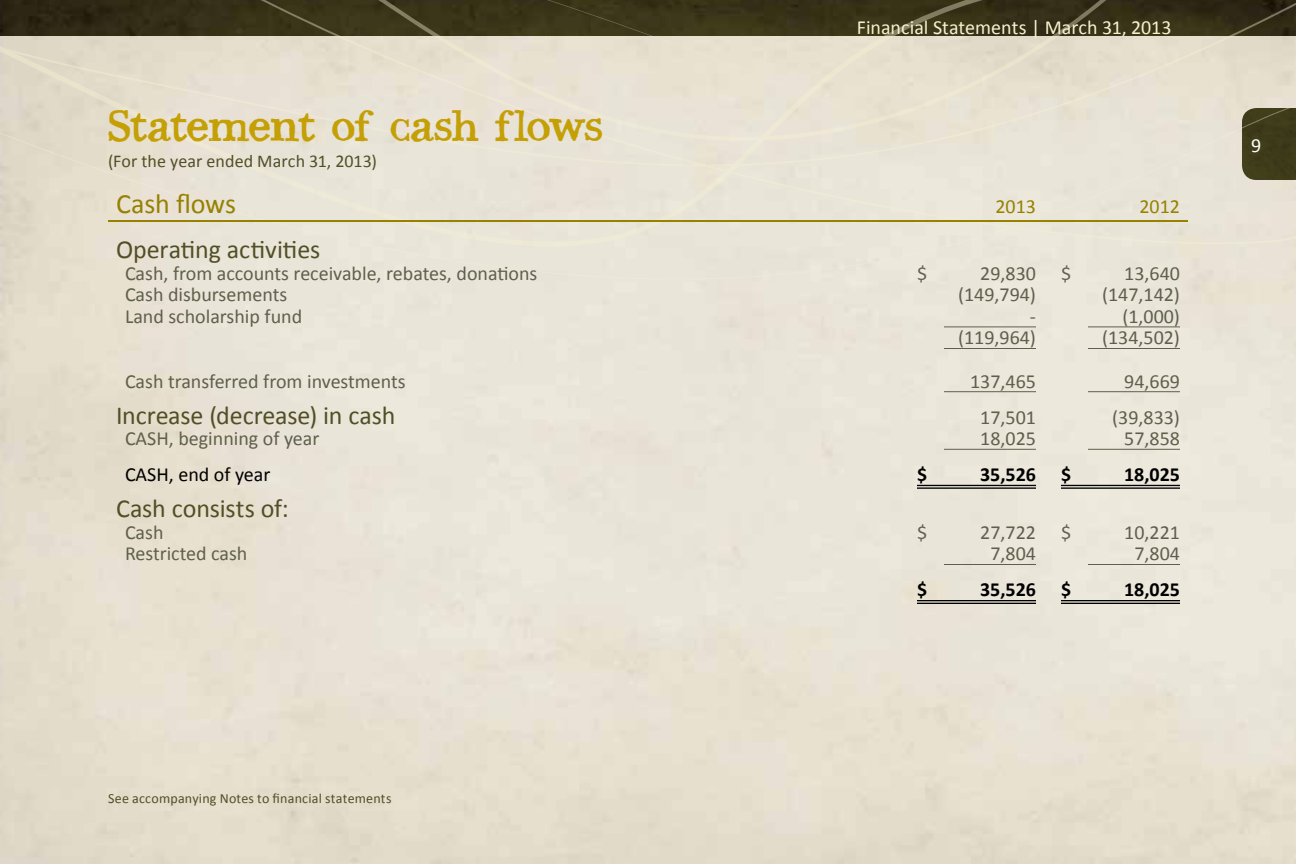
<style>
.page{position:relative;width:1296px;height:864px;background:#fff}
.page>*{position:absolute;margin:0;border:0;box-sizing:border-box;transform-origin:0 0}
.t1{font:44px "Bodoni Hand";letter-spacing:-.02em;color:#c4a006}
.t2{font:28px "Calibri";letter-spacing:-.01em;color:#968100}
.t3{font:26px "Calibri";letter-spacing:-.005em;color:#524f26}
.t4{font:20px "Calibri";color:#5f604b}
.t5{font:20px "Calibri";color:#f6f1cd}
.t6{font:700 20px "Calibri";color:#000}
.t7{font:20px "Calibri";color:#000}
.t8{font:20px "Calibri";color:#968100}
.t9{font:20px "Calibri";color:#fff}
.t10{font:18px "Calibri";letter-spacing:.005em;color:#524f26}
.t11{font:14px "Calibri";letter-spacing:.015em;color:#524f26}
</style>
<div class="page">
<svg style="left:0;top:247px;width:1296px;height:31px;background:#e8e3d7"></svg>
<svg style="left:0;top:0;width:1296px;height:247px;background:#cbc5b5"></svg>
<hr style="left:108px;top:220px;width:792px;height:2px;background:#968100">
<hr style="left:900px;top:220px;width:144px;height:2px;background:#968100">
<hr style="left:1044px;top:220px;width:144px;height:2px;background:#968100">
<hr style="left:944px;top:326px;width:92px;height:1px;background:#5f604b">
<hr style="left:1088px;top:326px;width:92px;height:1px;background:#5f604b">
<hr style="left:944px;top:348px;width:92px;height:1px;background:#5f604b">
<hr style="left:1088px;top:348px;width:92px;height:1px;background:#5f604b">
<hr style="left:944px;top:391px;width:92px;height:1px;background:#5f604b">
<hr style="left:1088px;top:391px;width:92px;height:1px;background:#5f604b">
<hr style="left:944px;top:449px;width:92px;height:1px;background:#5f604b">
<hr style="left:1088px;top:449px;width:92px;height:1px;background:#5f604b">
<hr style="left:917px;top:485px;width:119px;height:1px;background:#000">
<hr style="left:917px;top:487px;width:119px;height:2px;background:#000">
<hr style="left:1061px;top:485px;width:119px;height:1px;background:#000">
<hr style="left:1061px;top:487px;width:119px;height:2px;background:#000">
<hr style="left:944px;top:564px;width:92px;height:1px;background:#5f604b">
<hr style="left:1088px;top:564px;width:92px;height:1px;background:#5f604b">
<hr style="left:917px;top:600px;width:119px;height:1px;background:#000">
<hr style="left:917px;top:603px;width:119px;height:1px;background:#000">
<hr style="left:1061px;top:600px;width:119px;height:1px;background:#000">
<hr style="left:1061px;top:603px;width:119px;height:1px;background:#000">
<p class="t5" style="left:857px;top:15px;width:316px">Financial Statements | March 31, 2013</p>
<h1 class="t1" style="left:108px;top:106px;width:496px">Statement of cash flows</h1>
<p class="t10" style="left:108px;top:150px;width:271px">(For the year ended March 31, 2013)</p>
<h2 class="t2" style="left:116px;top:186px;width:122px">Cash flows</h2>
<p class="t8" style="left:995px;top:194px;width:42px">2013</p>
<p class="t8" style="left:1139px;top:194px;width:42px">2012</p>
<h3 class="t3" style="left:116px;top:233px;width:206px">Operating activities</h3>
<p class="t4" style="left:125px;top:261px;width:414px">Cash, from accounts receivable, rebates, donations</p>
<p class="t4" style="left:917px;top:261px;width:12px">$</p>
<p class="t4" style="left:980px;top:261px;width:92px">29,830 $</p>
<p class="t4" style="left:1124px;top:261px;width:57px">13,640</p>
<p class="t4" style="left:125px;top:282px;width:164px">Cash disbursements</p>
<p class="t4" style="left:958px;top:282px;width:79px">(149,794)</p>
<p class="t4" style="left:1102px;top:282px;width:79px">(147,142)</p>
<p class="t4" style="left:125px;top:304px;width:179px">Land scholarship fund</p>
<p class="t4" style="left:1030px;top:304px;width:8px">-</p>
<p class="t4" style="left:1122px;top:304px;width:59px">(1,000)</p>
<p class="t4" style="left:958px;top:325px;width:79px">(119,964)</p>
<p class="t4" style="left:1102px;top:325px;width:79px">(134,502)</p>
<p class="t4" style="left:125px;top:369px;width:282px">Cash transferred from investments</p>
<p class="t4" style="left:970px;top:369px;width:67px">137,465</p>
<p class="t4" style="left:1124px;top:369px;width:57px">94,669</p>
<h3 class="t3" style="left:116px;top:399px;width:281px">Increase (decrease) in cash</h3>
<p class="t4" style="left:980px;top:405px;width:57px">17,501</p>
<p class="t4" style="left:1112px;top:405px;width:69px">(39,833)</p>
<p class="t4" style="left:125px;top:426px;width:196px">CASH, beginning of year</p>
<p class="t4" style="left:980px;top:426px;width:57px">18,025</p>
<p class="t4" style="left:1124px;top:426px;width:57px">57,858</p>
<p class="t7" style="left:125px;top:462px;width:147px">CASH, end of year</p>
<p class="t6" style="left:917px;top:462px;width:12px">$</p>
<p class="t6" style="left:980px;top:462px;width:92px">35,526 $</p>
<p class="t6" style="left:1124px;top:462px;width:57px">18,025</p>
<h3 class="t3" style="left:116px;top:492px;width:174px">Cash consists of:</h3>
<p class="t4" style="left:125px;top:520px;width:40px">Cash</p>
<p class="t4" style="left:917px;top:520px;width:12px">$</p>
<p class="t4" style="left:980px;top:520px;width:92px">27,722 $</p>
<p class="t4" style="left:1124px;top:520px;width:57px">10,221</p>
<p class="t4" style="left:125px;top:541px;width:124px">Restricted cash</p>
<p class="t4" style="left:990px;top:541px;width:47px">7,804</p>
<p class="t4" style="left:1134px;top:541px;width:47px">7,804</p>
<p class="t6" style="left:917px;top:577px;width:12px">$</p>
<p class="t6" style="left:980px;top:577px;width:92px">35,526 $</p>
<p class="t6" style="left:1124px;top:577px;width:57px">18,025</p>
<p class="t9" style="left:1251px;top:132px;width:12px">9</p>
<p class="t11" style="left:108px;top:789px;width:285px">See accompanying Notes to financial statements</p>
</div>
